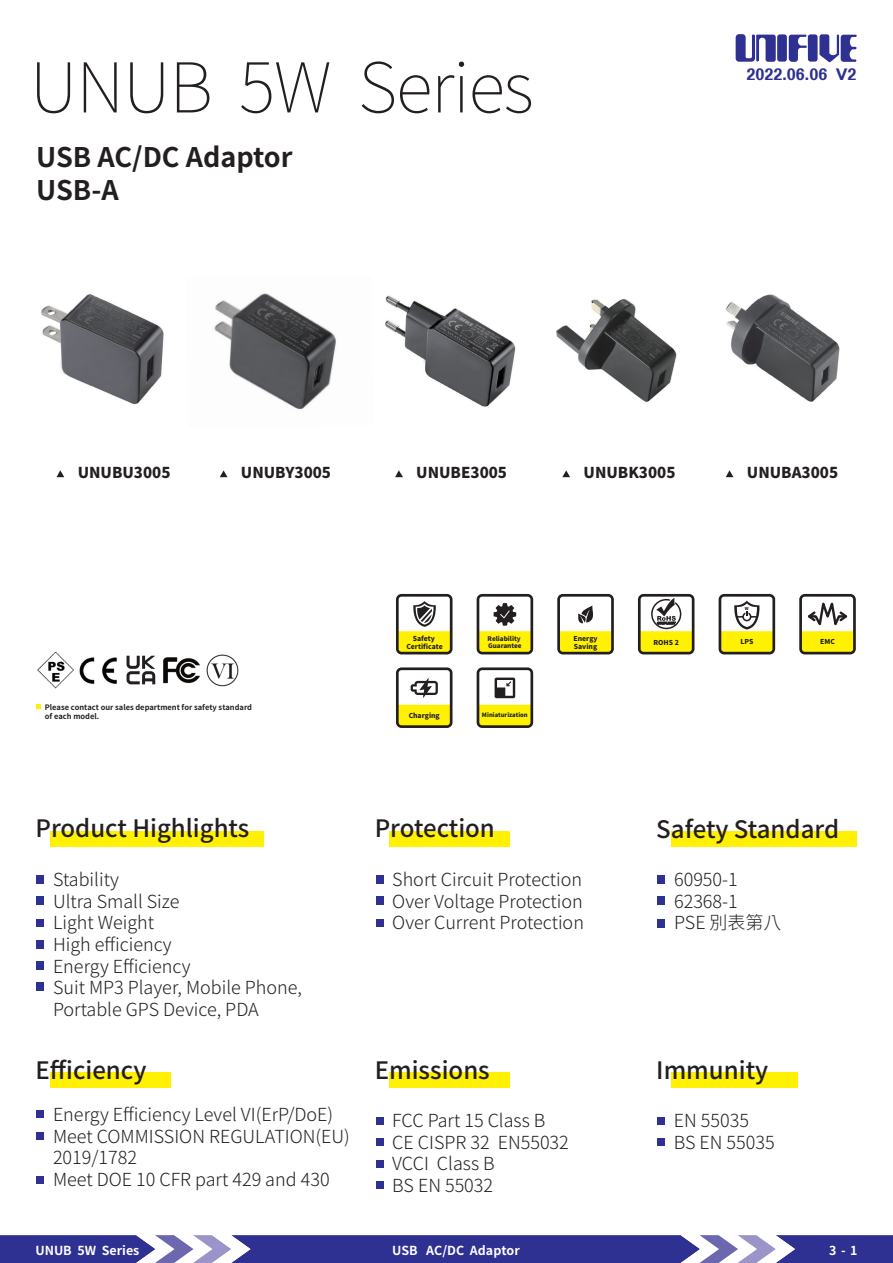
<style>
.page{position:relative;width:893px;height:1263px;background:#fff}
.page>*{position:absolute;margin:0;border:0;box-sizing:border-box;transform-origin:0 0}
.t1{font:100 69px "Noto Sans Hant";letter-spacing:-.02em;color:#231f20}
.t2{font:700 27px/33px "Noto Sans Hant";color:#231f20}
.t3{font:500 24px "Noto Sans Hant";color:#231f20}
.t4{font:300 18px/21.6px "Noto Sans Hant";color:#231f20}
.t5{font:800 15.9px "M Elle HK";color:#2e3092}
.t6{font:900 15px "Noto Sans Hant";color:#231f20}
.t7{font:700 12.45px "Noto Sans Hant";color:#fff}
.t8{font:700 7.5px/9px "Noto Sans Hant";color:#231f20}
.t9{font:900 6.75px/8.1px "Noto Sans Hant";color:#231f20;text-align:center}
.t10{font:900 6.3px/7.6px "Noto Sans Hant";color:#231f20}
.t11{font:900 5.85px "Noto Sans Hant";color:#231f20}
.t12{font:900 4.2px "Noto Sans Hant";color:#231f20}
</style>
<div class="page">
<svg style="left:819px;top:34px;width:38px;height:28px"></svg>
<div style="left:808px;top:34px;width:10px;height:28px;background:#2e3092;border-radius:3px"></div>
<svg style="left:789px;top:35px;width:18px;height:27px"></svg>
<div style="left:777px;top:34px;width:10px;height:28px;background:#2e3092;border-radius:3px"></div>
<svg style="left:736px;top:34px;width:40px;height:28px"></svg>
<div style="left:50px;top:832px;width:214px;height:15px;background:#fff101"></div>
<div style="left:389px;top:832px;width:121px;height:15px;background:#fff101"></div>
<div style="left:671px;top:832px;width:185px;height:15px;background:#fff101"></div>
<div style="left:50px;top:1072px;width:121px;height:15px;background:#fff101"></div>
<div style="left:389px;top:1072px;width:121px;height:15px;background:#fff101"></div>
<div style="left:671px;top:1072px;width:126px;height:15px;background:#fff101"></div>
<div style="left:36px;top:875px;width:7px;height:8px;background:#2e3092"></div>
<div style="left:36px;top:897px;width:7px;height:8px;background:#2e3092"></div>
<div style="left:36px;top:919px;width:7px;height:8px;background:#2e3092"></div>
<div style="left:36px;top:940px;width:7px;height:8px;background:#2e3092"></div>
<div style="left:36px;top:962px;width:7px;height:8px;background:#2e3092"></div>
<div style="left:36px;top:983px;width:7px;height:8px;background:#2e3092"></div>
<div style="left:36px;top:1110px;width:7px;height:8px;background:#2e3092"></div>
<div style="left:377px;top:875px;width:7px;height:8px;background:#2e3092"></div>
<div style="left:377px;top:897px;width:7px;height:8px;background:#2e3092"></div>
<div style="left:658px;top:875px;width:7px;height:8px;background:#2e3092"></div>
<div style="left:658px;top:897px;width:7px;height:8px;background:#2e3092"></div>
<div style="left:658px;top:919px;width:7px;height:8px;background:#2e3092"></div>
<div style="left:377px;top:919px;width:7px;height:8px;background:#2e3092"></div>
<div style="left:377px;top:1116px;width:7px;height:8px;background:#2e3092"></div>
<div style="left:377px;top:1138px;width:7px;height:8px;background:#2e3092"></div>
<div style="left:377px;top:1160px;width:7px;height:8px;background:#2e3092"></div>
<div style="left:377px;top:1181px;width:7px;height:8px;background:#2e3092"></div>
<div style="left:658px;top:1117px;width:7px;height:8px;background:#2e3092"></div>
<div style="left:658px;top:1138px;width:7px;height:8px;background:#2e3092"></div>
<img style="left:41px;top:294px;width:123px;height:110px">
<img style="left:385px;top:295px;width:131px;height:112px">
<img style="left:725px;top:294px;width:115px;height:108px">
<img style="left:214px;top:293px;width:122px;height:117px">
<svg style="left:0;top:1235px;width:893px;height:28px;background:#5152a4"></svg>
<svg style="left:396px;top:594px;width:56px;height:60px"></svg>
<svg style="left:477px;top:594px;width:56px;height:60px"></svg>
<svg style="left:557px;top:594px;width:57px;height:60px"></svg>
<svg style="left:396px;top:667px;width:56px;height:61px"></svg>
<svg style="left:477px;top:667px;width:56px;height:61px"></svg>
<svg style="left:36px;top:704px;width:5px;height:5px"></svg>
<svg style="left:799px;top:594px;width:57px;height:60px"></svg>
<svg style="left:719px;top:594px;width:56px;height:60px"></svg>
<svg style="left:638px;top:594px;width:56px;height:60px"></svg>
<div style="left:36px;top:1132px;width:7px;height:8px;background:#2e3092"></div>
<div style="left:36px;top:1176px;width:7px;height:8px;background:#2e3092"></div>
<svg style="left:56px;top:470px;width:8px;height:7px"></svg>
<svg style="left:220px;top:470px;width:7px;height:7px"></svg>
<svg style="left:395px;top:470px;width:8px;height:7px"></svg>
<svg style="left:726px;top:470px;width:7px;height:7px"></svg>
<img style="left:557px;top:299px;width:120px;height:103px">
<svg style="left:562px;top:470px;width:8px;height:7px"></svg>
<img style="left:79px;top:657px;width:38px;height:27px">
<img style="left:37px;top:652px;width:37px;height:37px">
<img style="left:206px;top:654px;width:32px;height:32px">
<img style="left:163px;top:657px;width:37px;height:27px">
<svg style="left:127px;top:656px;width:28px;height:28px"></svg>
<h1 class="t1" style="left:30px;top:48px;width:506px">UNUB 5W Series</h1>
<h2 class="t2" style="left:36px;top:141px;width:258px">USB AC/DC Adaptor<br>USB-A</h2>
<p class="t5" style="left:746px;top:63px;width:112px">2022.06.06 V2</p>
<p class="t6" style="left:78px;top:464px;width:94px">UNUBU3005</p>
<p class="t6" style="left:241px;top:464px;width:92px">UNUBY3005</p>
<p class="t6" style="left:416px;top:464px;width:92px">UNUBE3005</p>
<p class="t6" style="left:584px;top:464px;width:93px">UNUBK3005</p>
<p class="t6" style="left:747px;top:464px;width:93px">UNUBA3005</p>
<p class="t8" style="left:45px;top:703px;width:209px">Please contact our sales department for safety standard of each model.</p>
<p class="t9" style="left:406px;top:634px;width:38px">Safety<br>Certificate</p>
<p class="t10" style="left:488px;top:635px;width:36px">Reliability<br>Guarantee</p>
<p class="t9" style="left:573px;top:634px;width:26px;text-align:left">Energy<br>Saving</p>
<p class="t9" style="left:409px;top:712px;width:33px">Charging</p>
<p class="t11" style="left:482px;top:712px;width:47px">Miniaturization</p>
<h3 class="t3" style="left:35px;top:815px;width:215px">Product Highlights</h3>
<p class="t4" style="left:53px;top:869px;width:251px">Stability<br>Ultra Small Size<br>Light Weight<br>High efficiency<br>Energy Efficiency<br>Suit MP3 Player, Mobile Phone,<br>Portable GPS Device, PDA</p>
<h3 class="t3" style="left:35px;top:1057px;width:112px">Efficiency</h3>
<p class="t4" style="left:53px;top:1104px;width:298px">Energy Efficiency Level VI(ErP/DoE)<br>Meet COMMISSION REGULATION(EU)<br>2019/1782<br>Meet DOE 10 CFR part 429 and 430</p>
<h3 class="t3" style="left:375px;top:815px;width:122px">Protection</h3>
<p class="t4" style="left:392px;top:869px;width:193px;text-align:justify">Short Circuit Protection Over Voltage Protection Over Current Protection</p>
<h3 class="t3" style="left:375px;top:1057px;width:117px">Emissions</h3>
<p class="t4" style="left:392px;top:1110px;width:178px">FCC Part 15 Class B<br>CE CISPR 32 EN55032<br>VCCI Class B<br>BS EN 55032</p>
<p class="t9" style="left:653px;top:638px;width:27px">ROHS 2</p>
<p class="t12" style="left:745px;top:606px;width:5px">W</p>
<p class="t9" style="left:740px;top:637px;width:14px">LPS</p>
<p class="t9" style="left:820px;top:637px;width:16px">EMC</p>
<h3 class="t3" style="left:656px;top:816px;width:184px">Safety Standard</h3>
<p class="t4" style="left:674px;top:869px;width:109px">60950-1<br>62368-1<br>PSE 別表第八</p>
<h3 class="t3" style="left:656px;top:1057px;width:113px">Immunity</h3>
<p class="t4" style="left:674px;top:1110px;width:102px">EN 55035<br>BS EN 55035</p>
<p class="t7" style="left:35px;top:1243px;width:106px">UNUB 5W Series</p>
<p class="t7" style="left:392px;top:1243px;width:129px">USB AC/DC Adaptor</p>
<p class="t7" style="left:829px;top:1243px;width:30px">3-1</p>
</div>
